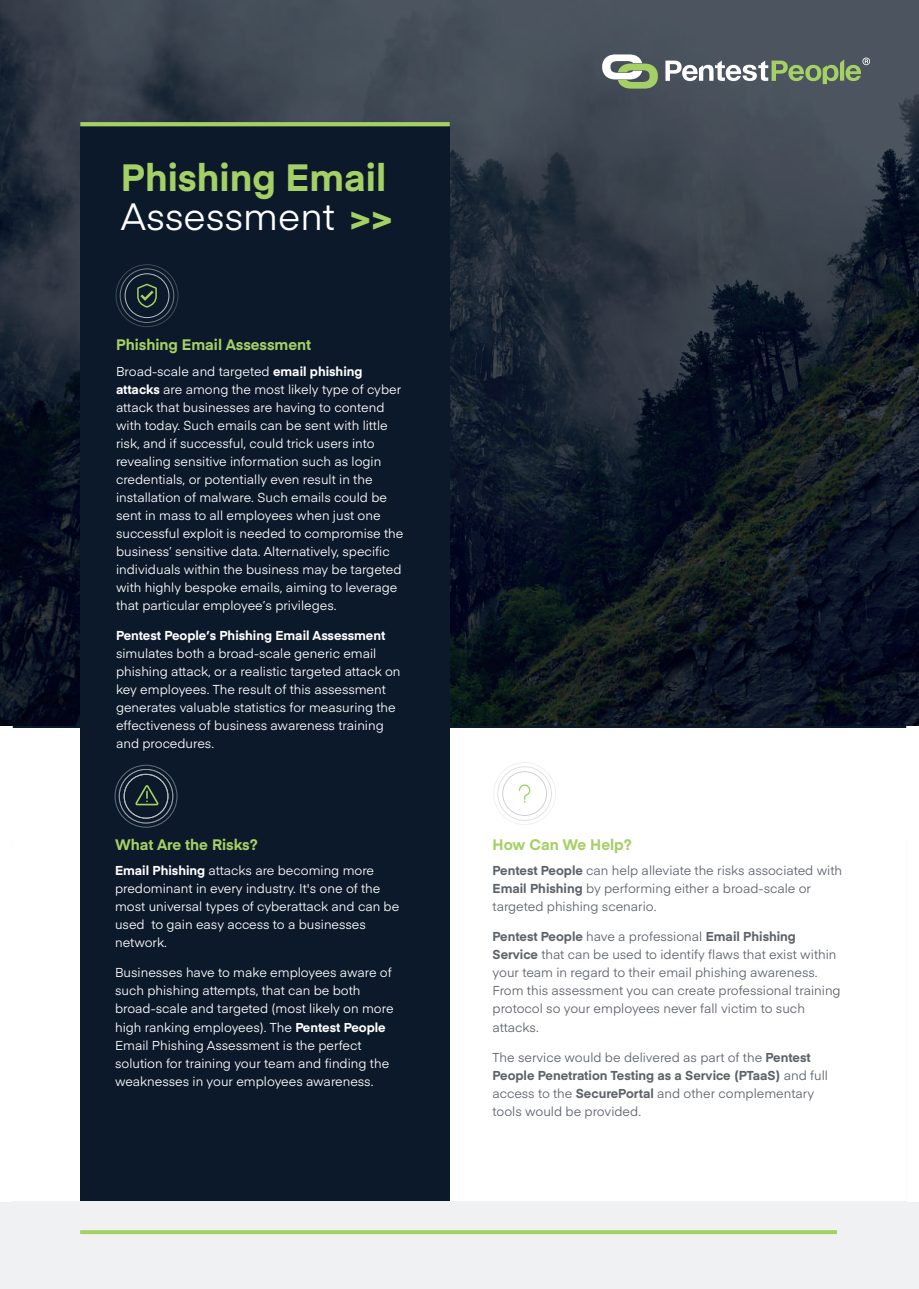
<style>
.page{position:relative;width:919px;height:1289px;background:#fff}
.page>*{position:absolute;margin:0;border:0;box-sizing:border-box;transform-origin:0 0}
.t1{font:700 37.5px/39px "Eina 01";color:#a5d066}
.t2{font:700 15px "Eina 01";color:#a4d064}
.t3{font:12.75px/18px "Eina 01";color:#fff}
.t4{font:12.75px/18px "Eina 01";color:#5e636a}
.t5{font:700 12.75px "Eina 01";color:#fff}
.s1{font-weight:400;color:#fff}
.s2{color:#a4d064}
.s3{font-weight:700}
</style>
<div class="page">
<img style="left:0;top:0;width:918px;height:725px">
<div style="left:0;top:841px;width:918px;height:447px;background:#f0f1f2"></div>
<div style="left:449px;top:727px;width:469px;height:474px;background:#fff"></div>
<div style="left:0;top:727px;width:80px;height:474px;background:#fff"></div>
<svg style="left:80px;top:1200px;width:757px;height:35px"></svg>
<div style="left:80px;top:126px;width:369px;height:1074px;background:#0c192a"></div>
<hr style="left:80px;top:122px;width:369px;height:4px;background:#a4d064">
<svg style="left:665px;top:58px;width:205px;height:26px;background:#7c897d"></svg>
<svg style="left:601px;top:54px;width:57px;height:35px"></svg>
<svg style="left:135px;top:785px;width:23px;height:20px"></svg>
<div style="left:115px;top:764px;width:62px;height:63px;border:1px solid #babec4;border-radius:50%"></div>
<div style="left:119px;top:769px;width:54px;height:54px;border:1px solid #babec4;border-radius:50%"></div>
<div style="left:124px;top:774px;width:44px;height:44px;border:1px solid #babec4;border-radius:50%"></div>
<div style="left:493px;top:762px;width:63px;height:63px;border:1px solid #5e636a;border-radius:50%"></div>
<div style="left:497px;top:766px;width:54px;height:54px;border:1px solid #5e636a;border-radius:50%"></div>
<div style="left:502px;top:771px;width:45px;height:44px;border:1px solid #5e636a;border-radius:50%"></div>
<svg style="left:519px;top:784px;width:11px;height:18px"></svg>
<div style="left:116px;top:264px;width:62px;height:63px;border:1px solid #babec4;border-radius:50%"></div>
<div style="left:120px;top:268px;width:54px;height:55px;border:1px solid #babec4;border-radius:50%"></div>
<div style="left:125px;top:273px;width:44px;height:45px;border:1px solid #babec4;border-radius:50%"></div>
<svg style="left:137px;top:283px;width:20px;height:25px"></svg>
<hr style="left:80px;top:1230px;width:756px;height:3px;background:#a4d064">
<h1 class="t1" style="left:121px;top:156px;width:274px">Phishing Email<br><span class="s1">Assessment</span> <span class="s2">&gt;&gt;</span></h1>
<p class="t2" style="left:116px;top:334px;width:197px">Phishing Email Assessment</p>
<p class="t3" style="left:116px;top:361px;width:289px">Broad-scale and targeted <span class="s3">email phishing attacks</span> are among the most likely type of cyber attack that businesses are having to contend with today. Such emails can be sent with little risk, and if successful, could trick users into revealing sensitive information such as login credentials, or potentially even result in the installation of malware. Such emails could be sent in mass to all employees when just one successful exploit is needed to compromise the business’ sensitive data. Alternatively, specific individuals within the business may be targeted with highly bespoke emails, aiming to leverage that particular employee’s privileges.</p>
<p class="t5" style="left:116px;top:626px;width:271px">Pentest People’s Phishing Email Assessment</p>
<p class="t3" style="left:116px;top:643px;width:286px">simulates both a broad-scale generic email phishing attack, or a realistic targeted attack on key employees. The result of this assessment generates valuable statistics for measuring the effectiveness of business awareness training and procedures.</p>
<p class="t2" style="left:115px;top:833px;width:144px">What Are the Risks?</p>
<p class="t3" style="left:115px;top:861px;width:286px"><span class="s3">Email Phishing</span> attacks are becoming more predominant in every industry. It's one of the most universal types of cyberattack and can be used to gain easy access to a businesses network.</p>
<p class="t3" style="left:115px;top:963px;width:280px">Businesses have to make employees aware of such phishing attempts, that can be both broad-scale and targeted (most likely on more high ranking employees). The <span class="s3">Pentest People </span>Email Phishing Assessment is the perfect solution for training your team and finding the weaknesses in your employees awareness.</p>
<p class="t2" style="left:492px;top:833px;width:141px">How Can We Help?</p>
<p class="t4" style="left:492px;top:861px;width:351px"><span class="s3">Pentest People</span> can help alleviate the risks associated with<br><span class="s3">Email Phishing</span> by performing either a broad-scale or targeted phishing scenario.</p>
<p class="t4" style="left:492px;top:927px;width:349px"><span class="s3">Pentest People</span> have a professional <span class="s3">Email Phishing Service</span> that can be used to identify flaws that exist within your team in regard to their email phishing awareness.<br>From this assessment you can create professional training protocol so your employees never fall victim to such attacks.</p>
<p class="t4" style="left:492px;top:1047px;width:337px">The service would be delivered as part of the <span class="s3">Pentest People Penetration Testing as a Service (PTaaS)</span> and full access to the <span class="s3">SecurePortal</span> and other complementary tools would be provided.</p>
</div>
